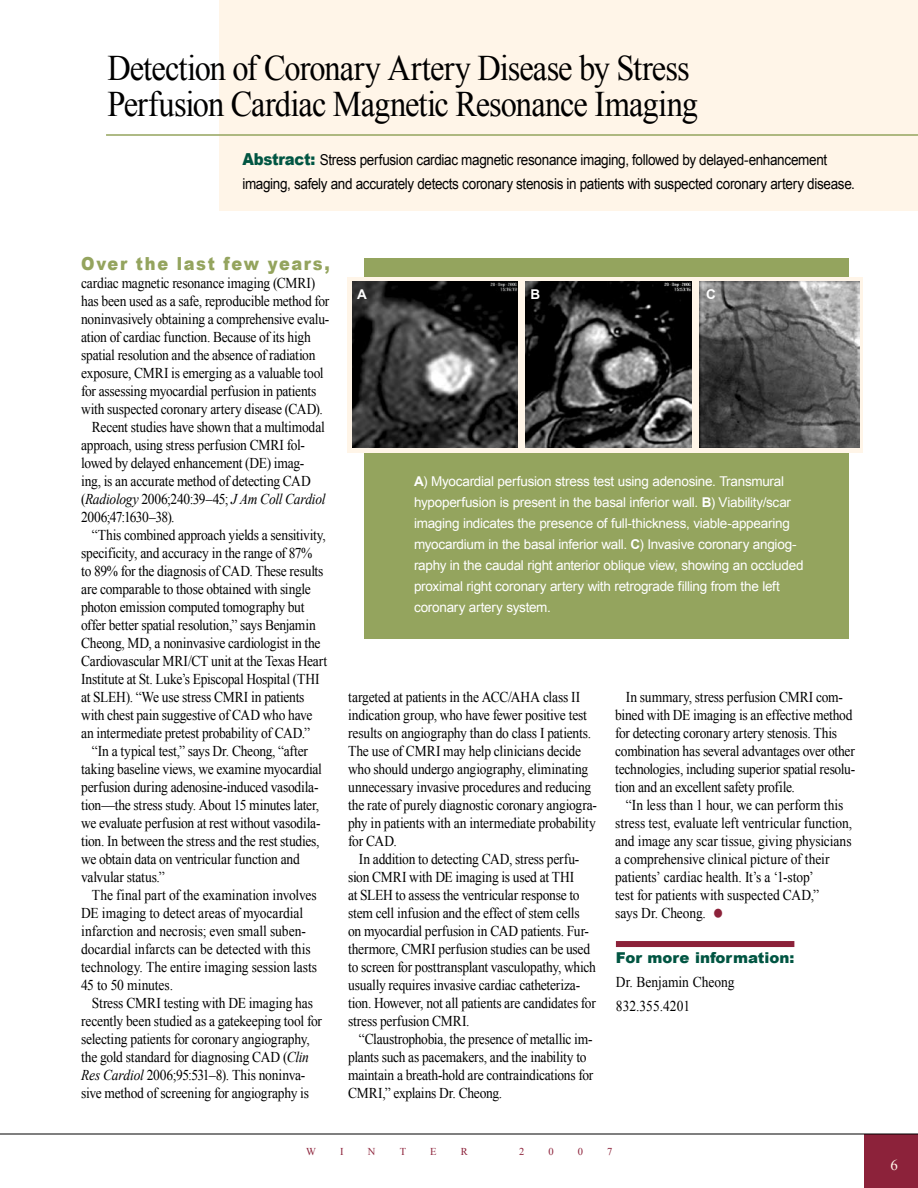
<style>
.page{position:relative;width:918px;height:1188px;background:#fff}
.page>*{position:absolute;margin:0;border:0;box-sizing:border-box;transform-origin:0 0}
.t1{font:36px/36px "Times New Roman";letter-spacing:-.035em;color:#000;scale:.9 1}
.t2{font:36px "Times New Roman";color:#8c223a;scale:.9 1}
.t3{font:900 18px "Arial";letter-spacing:.1em;color:#94a45e;scale:.9 1}
.t4{font:15px/18px "Times New Roman";letter-spacing:-.02em;color:#000;scale:.9 1}
.t5{font:15px/24px "Arial";letter-spacing:-.025em;color:#000;scale:.9 1}
.t6{font:15px/24px "Times New Roman";color:#000;scale:.9 1}
.t7{font:italic 15px "Times New Roman";letter-spacing:-.02em;color:#000;scale:.9 1}
.t8{font:900 15px "Arial";color:#005542}
.t9{font:15px "Times New Roman";letter-spacing:-.04em;color:#000;scale:.9 1}
.t10{font:15px "Times New Roman";color:#fff5e8}
.t11{font:13.5px/21px "Arial";letter-spacing:-.02em;color:#fff}
.t12{font:700 13.5px "Arial";color:#fff}
.t13{font:10.5px "Times New Roman";color:#8c223a}
.s1{font-weight:900;font-size:16.5px;color:#005542}
.s2{font-style:normal}
.s3{font-style:italic}
.s4{font-weight:700}
</style>
<div class="page">
<div style="left:616px;top:941px;width:178px;height:6px;background:#8c223a"></div>
<div style="left:864px;top:1134px;width:54px;height:54px;background:#8c223a"></div>
<div style="left:219px;top:0;width:699px;height:211px;background:#fff5e8"></div>
<hr style="left:106px;top:134px;width:812px;height:2px;background:#94a45e">
<hr style="left:0;top:1134px;width:918px;height:1px;background:#000">
<div style="left:364px;top:258px;width:485px;height:381px;background:#94a45e"></div>
<div style="left:348px;top:277px;width:515px;height:175px;background:#fff5e8"></div>
<img style="left:526px;top:281px;width:166px;height:166px">
<img style="left:700px;top:281px;width:160px;height:166px">
<img style="left:352px;top:281px;width:166px;height:166px">
<h1 class="t1" style="left:108px;top:50px;width:658px">Detection of Coronary Artery Disease by Stress<br>Perfusion Cardiac Magnetic Resonance Imaging</h1>
<p class="t5" style="left:242px;top:148px;width:682px"><span class="s1">Abstract:</span> Stress perfusion cardiac magnetic resonance imaging, followed by delayed-enhancement imaging, safely and accurately detects coronary stenosis in patients with suspected coronary artery disease.</p>
<p class="t3" style="left:81px;top:251px;width:278px">Over the last few years,</p>
<p class="t4" style="left:81px;top:274px;width:262px">cardiac magnetic resonance imaging (CMRI)</p>
<p class="t4" style="left:81px;top:292px;width:277px">has been used as a safe, reproducible method for</p>
<p class="t4" style="left:81px;top:310px;width:277px">noninvasively obtaining a comprehensive evalu-</p>
<p class="t4" style="left:81px;top:328px;width:257px">ation of cardiac function. Because of its high</p>
<p class="t4" style="left:81px;top:346px;width:262px">spatial resolution and the absence of radiation</p>
<p class="t4" style="left:81px;top:364px;width:271px">exposure, CMRI is emerging as a valuable tool</p>
<p class="t4" style="left:81px;top:382px;width:263px">for assessing myocardial perfusion in patients</p>
<p class="t4" style="left:81px;top:400px;width:270px">with suspected coronary artery disease (CAD).</p>
<p class="t4" style="left:92px;top:418px;width:260px">Recent studies have shown that a multimodal</p>
<p class="t4" style="left:81px;top:436px;width:250px">approach, using stress perfusion CMRI fol-</p>
<p class="t4" style="left:81px;top:454px;width:249px">lowed by delayed enhancement (DE) imag-</p>
<p class="t4" style="left:81px;top:472px;width:257px">ing, is an accurate method of detecting CAD</p>
<p class="t7" style="left:81px;top:489px;width:273px"><span class="s2">(</span>Radiology <span class="s2">2006;240:39–45;</span> J Am Coll Cardiol</p>
<p class="t9" style="left:81px;top:507px;width:105px">2006;47:1630–38).</p>
<p class="t4" style="left:92px;top:526px;width:261px">“This combined approach yields a sensitivity,</p>
<p class="t4" style="left:81px;top:544px;width:259px">specificity, and accuracy in the range of 87%</p>
<p class="t4" style="left:81px;top:562px;width:271px">to 89% for the diagnosis of CAD. These results</p>
<p class="t4" style="left:81px;top:580px;width:257px">are comparable to those obtained with single</p>
<p class="t4" style="left:81px;top:598px;width:250px">photon emission computed tomography but</p>
<p class="t4" style="left:81px;top:616px;width:262px">offer better spatial resolution,” says Benjamin</p>
<p class="t4" style="left:81px;top:634px;width:268px">Cheong, MD, a noninvasive cardiologist in the</p>
<p class="t4" style="left:81px;top:652px;width:275px">Cardiovascular MRI/CT unit at the Texas Heart</p>
<p class="t4" style="left:81px;top:670px;width:266px">Institute at St. Luke’s Episcopal Hospital (THI</p>
<p class="t4" style="left:81px;top:688px;width:250px">at SLEH). “We use stress CMRI in patients</p>
<p class="t4" style="left:81px;top:706px;width:258px">with chest pain suggestive of CAD who have</p>
<p class="t4" style="left:81px;top:724px;width:256px">an intermediate pretest probability of CAD.”</p>
<p class="t4" style="left:92px;top:742px;width:242px">“In a typical test,” says Dr. Cheong, “after</p>
<p class="t4" style="left:81px;top:760px;width:269px">taking baseline views, we examine myocardial</p>
<p class="t4" style="left:81px;top:778px;width:265px">perfusion during adenosine-induced vasodila-</p>
<p class="t4" style="left:81px;top:796px;width:266px">tion—the stress study. About 15 minutes later,</p>
<p class="t4" style="left:81px;top:814px;width:267px">we evaluate perfusion at rest without vasodila-</p>
<p class="t4" style="left:81px;top:832px;width:267px">tion. In between the stress and the rest studies,</p>
<p class="t4" style="left:81px;top:850px;width:244px">we obtain data on ventricular function and</p>
<p class="t4" style="left:81px;top:868px;width:94px">valvular status.”</p>
<p class="t4" style="left:92px;top:886px;width:251px">The final part of the examination involves</p>
<p class="t4" style="left:81px;top:904px;width:248px">DE imaging to detect areas of myocardial</p>
<p class="t4" style="left:81px;top:922px;width:251px">infarction and necrosis; even small suben-</p>
<p class="t6" style="left:81px;top:937px;width:257px">docardial infarcts can be detected with this</p>
<p class="t4" style="left:81px;top:958px;width:264px">technology. The entire imaging session lasts</p>
<p class="t4" style="left:81px;top:976px;width:104px">45 to 50 minutes.</p>
<p class="t4" style="left:92px;top:994px;width:247px">Stress CMRI testing with DE imaging has</p>
<p class="t4" style="left:81px;top:1012px;width:269px">recently been studied as a gatekeeping tool for</p>
<p class="t4" style="left:81px;top:1030px;width:256px">selecting patients for coronary angiography,</p>
<p class="t4" style="left:81px;top:1048px;width:255px">the gold standard for diagnosing CAD (<span class="s3">Clin</span></p>
<p class="t4" style="left:81px;top:1066px;width:251px"><span class="s3">Res Cardiol</span> 2006;95:531–8). This noninva-</p>
<p class="t4" style="left:81px;top:1084px;width:255px">sive method of screening for angiography is</p>
<p class="t12" style="left:357px;top:286px;width:11px">A</p>
<p class="t12" style="left:531px;top:285px;width:11px">B</p>
<p class="t12" style="left:706px;top:285px;width:11px">C</p>
<p class="t11" style="left:414px;top:471px;width:391px"><span class="s4">A</span>) Myocardial perfusion stress test using adenosine. Trans-mural hypo-per-fusion is present in the basal inferior wall. <span class="s4">B</span>) Viability/scar imaging indicates the presence of full-thickness, viable-appearing myocardium in the basal inferior wall. <span class="s4">C</span>) Inva-sive coronary angiog&shy;raphy in the caudal right anterior oblique view, showing an occluded proximal right coronary artery with retrograde filling from the left coronary artery system.</p>
<p class="t4" style="left:348px;top:688px;width:278px">targeted at patients in the ACC/AHA class II indication group, who have fewer positive test results on angiography than do class I patients.<br>The use of CMRI may help clinicians decide who should undergo angiography, eliminating unnecessary invasive procedures and reducing the rate of purely diagnostic coronary angiogra&shy;phy in patients with an intermediate probability for CAD.</p>
<p class="t4" style="left:348px;top:850px;width:277px;text-indent:11px">In addition to detecting CAD, stress perfu&shy;sion CMRI with DE imaging is used at THI<br>at SLEH to assess the ventricular response to stem cell infusion and the effect of stem cells on myocardial perfusion in CAD patients. Fur&shy;thermore, CMRI perfusion studies can be used to screen for posttransplant vasculopathy, which usually requires invasive cardiac catheteriza&shy;tion. However, not all patients are candidates for stress perfusion CMRI.</p>
<p class="t4" style="left:348px;top:1030px;width:274px;text-indent:11px">“Claustrophobia, the presence of metallic im&shy;plants such as pacemakers, and the inability to maintain a breath-hold are contraindications for CMRI,” explains Dr. Cheong.</p>
<p class="t4" style="left:615px;top:688px;width:268px;text-indent:11px">In summary, stress perfusion CMRI com&shy;bined with DE imaging is an effective method for detecting coronary artery stenosis. This combination has several advantages over other technologies, including superior spatial resolu&shy;tion and an excellent safety profile.</p>
<p class="t4" style="left:615px;top:796px;width:265px;text-indent:11px">“In less than 1 hour, we can perform this stress test, evaluate left ventricular function, and image any scar tissue, giving physicians a comprehen-sive clinical picture of their patients’ cardiac health. It’s a ‘1-stop’<br>test for patients with suspected CAD,”<br>says Dr. Cheong.</p>
<h1 class="t2" style="left:712px;top:889px;width:14px">•</h1>
<p class="t8" style="left:616px;top:947px;width:180px">For more information:</p>
<p class="t6" style="left:616px;top:970px;width:133px">Dr. Benjamin Cheong<br>832.355.4201</p>
<p class="t13" style="left:306px;top:1145px;width:11px">W</p>
<p class="t13" style="left:340px;top:1145px;width:5px">I</p>
<p class="t13" style="left:368px;top:1145px;width:9px">N</p>
<p class="t13" style="left:400px;top:1145px;width:24px">TER</p>
<p class="t13" style="left:519px;top:1145px;width:7px">2</p>
<p class="t13" style="left:548px;top:1145px;width:7px">0</p>
<p class="t13" style="left:578px;top:1145px;width:7px">0</p>
<p class="t13" style="left:607px;top:1145px;width:7px">7</p>
<p class="t10" style="left:891px;top:1155px;width:9px">6</p>
</div>
